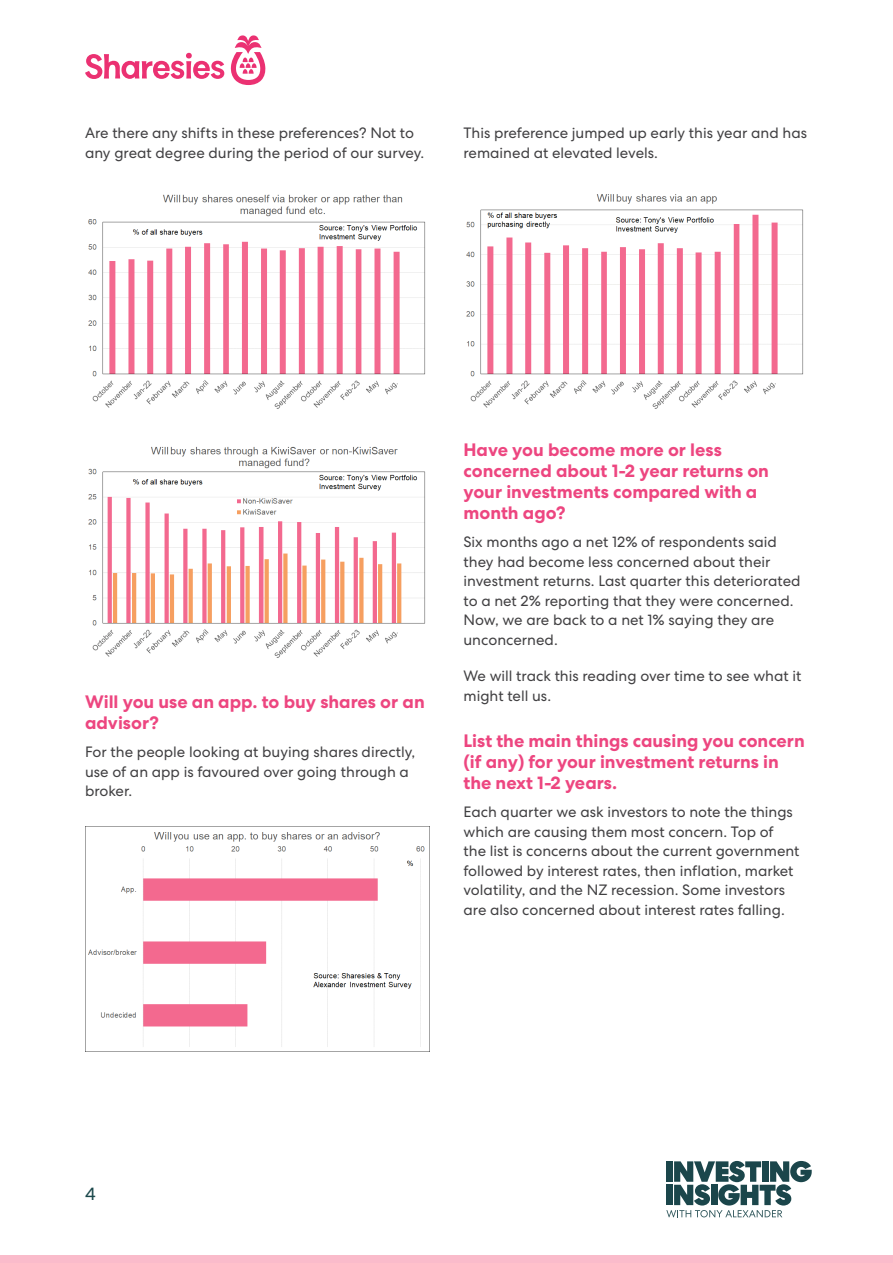
<style>
.page{position:relative;width:893px;height:1263px;background:#fff}
.page>*{position:absolute;margin:0;border:0;box-sizing:border-box;transform-origin:0 0}
.t1{font:700 18px/21px "Centra No 2";color:#ed4680}
.t2{font:18px "Centra No 2";color:#1b484b}
.t3{font:15px/19.5px "Centra No 2";color:#414042}
</style>
<div class="page">
<div style="left:0;top:1255px;width:893px;height:8px;background:#fabbcb"></div>
<svg style="left:666px;top:1161px;width:146px;height:56px"></svg>
<svg style="left:231px;top:35px;width:35px;height:50px"></svg>
<svg style="left:85px;top:53px;width:139px;height:26px"></svg>
<img style="left:85px;top:827px;width:344px;height:225px">
<img style="left:466px;top:194px;width:338px;height:215px">
<img style="left:88px;top:194px;width:338px;height:215px">
<img style="left:88px;top:446px;width:338px;height:212px">
<p class="t3" style="left:85px;top:123px;width:341px">Are there any shifts in these preferences? Not to any great degree during the period of our survey.</p>
<p class="t3" style="left:463px;top:123px;width:345px">This preference jumped up early this year and has remained at elevated levels.</p>
<p class="t1" style="left:85px;top:692px;width:341px">Will you use an app. to buy shares or an advisor?</p>
<p class="t3" style="left:85px;top:742px;width:332px">For the people looking at buying shares directly, use of an app is favoured over going through a broker.</p>
<p class="t1" style="left:463px;top:440px;width:307px">Have you become more or less concerned about 1-2 year returns on your investments compared with a month ago?</p>
<p class="t3" style="left:463px;top:532px;width:339px">Six months ago a net 12% of respondents said they had become less concerned about their investment returns. Last quarter this deteriorated to a net 2% reporting that they were concerned.<br>Now, we are back to a net 1% saying they are unconcerned.</p>
<p class="t3" style="left:463px;top:666px;width:340px">We will track this reading over time to see what it might tell us.</p>
<p class="t1" style="left:463px;top:731px;width:343px">List the main things causing you concern (if any) for your investment returns in the next 1-2 years.</p>
<p class="t3" style="left:463px;top:802px;width:338px">Each quarter we ask investors to note the things which are causing them most concern. Top of the list is concerns about the current government followed by interest rates, then inflation, market volatility, and the NZ recession. Some investors are also concerned about interest rates falling.</p>
<p class="t2" style="left:85px;top:1183px;width:12px">4</p>
</div>
